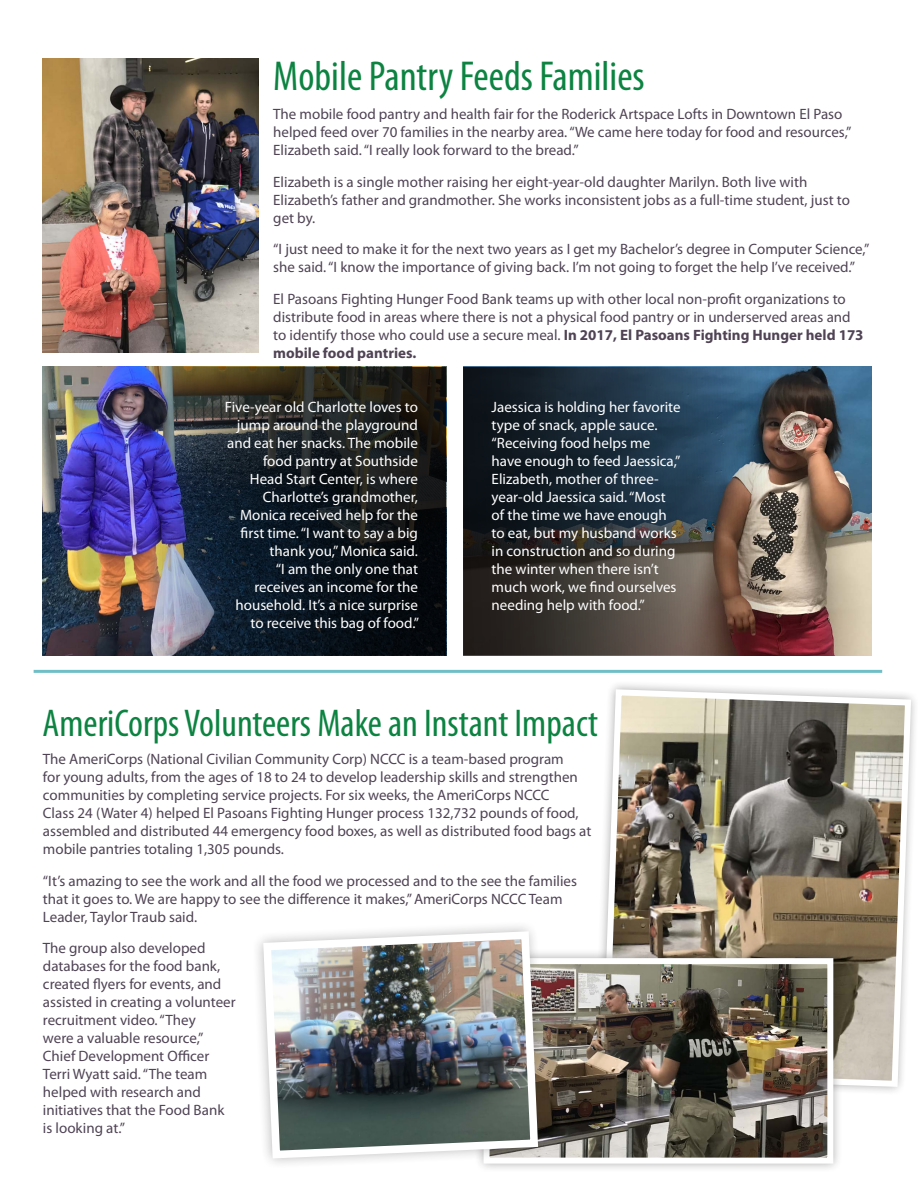
<style>
.page{position:relative;width:918px;height:1188px;background:#fff}
.page>*{position:absolute;margin:0;border:0;box-sizing:border-box;transform-origin:0 0}
.t1{font:condensed 42px "Myriad Pro";color:#0c8341}
.t2{font:condensed 38.85px "Myriad Pro";color:#0c8341}
.t3{font:15px/18px "Myriad Pro";color:#4f4354}
.t4{font:15px/18px "Myriad Pro";color:#fff}
.s1{font-weight:700}
</style>
<div class="page">
<img style="left:463px;top:367px;width:409px;height:289px">
<img style="left:43px;top:59px;width:215px;height:294px">
<hr style="left:34px;top:670px;width:848px;height:3px;background:#70bec6">
<img style="left:601px;top:686px;width:313px;height:404px">
<div style="left:474px;top:948px;width:369px;height:225px;background:#231f20;opacity:.37"></div>
<img style="left:551px;top:965px;width:275px;height:192px">
<div style="left:484px;top:958px;width:349px;height:206px;border:6px solid #fff"></div>
<img style="left:42px;top:367px;width:404px;height:289px">
<svg style="left:257px;top:926px;width:294px;height:245px"></svg>
<img style="left:259px;top:927px;width:283px;height:235px">
<h1 class="t1" style="left:273px;top:51px;width:373px">Mobile Pantry Feeds Families</h1>
<p class="t3" style="left:273px;top:105px;width:580px">The mobile food pantry and health fair for the Roderick Artspace Lofts in Downtown El Paso helped feed over 70 families in the nearby area. “We came here today for food and resources,”<br>Elizabeth said. “I really look forward to the bread.”</p>
<p class="t3" style="left:273px;top:172px;width:578px">Elizabeth is a single mother raising her eight-year-old daughter Marilyn. Both live with<br>Elizabeth’s father and grandmother. She works inconsistent jobs as a full-time student, just to get by.</p>
<p class="t3" style="left:273px;top:240px;width:598px">“I just need to make it for the next two years as I get my Bachelor’s degree in Computer Science,” she said. “I know the importance of giving back. I’m not going to forget the help I’ve received.”</p>
<p class="t3" style="left:273px;top:289px;width:592px">El Pasoans Fighting Hunger Food Bank teams up with other local non-profit organizations to distribute food in areas where there is not a physical food pantry or in underserved areas and to identify those who could use a secure meal. <span class="s1">In 2017, El Pasoans Fighting Hunger held 173 mobile food pantries.</span></p>
<p class="t4" style="left:225px;top:398px;width:196px;text-align:right">Five-year old Charlotte loves to jump around the playground and eat her snacks. The mobile food pantry at Southside<br>Head Start Center, is where<br>Charlotte’s grandmother,<br>Monica received help for the first time. “I want to say a big thank you,” Monica said.<br>“I am the only one that receives an income for the household. It’s a nice surprise to receive this bag of food.”</p>
<p class="t4" style="left:492px;top:398px;width:190px">Jaessica is holding her favorite type of snack, apple sauce. “Receiving food helps me have enough to feed Jaessica,”<br>Elizabeth, mother of three&shy;year-old Jaessica said. “Most of the time we have enough to eat, but my husband works in construction and so during the winter when there isn’t much work, we find ourselves needing help with food.”</p>
<h2 class="t2" style="left:43px;top:699px;width:557px">AmeriCorps Volunteers Make an Instant Impact</h2>
<p class="t3" style="left:43px;top:750px;width:550px">The AmeriCorps (National Civilian Community Corp) NCCC is a team-based program<br>for young adults, from the ages of 18 to 24 to develop leadership skills and strengthen communities by completing service projects. For six weeks, the AmeriCorps NCCC<br>Class 24 (Water 4) helped El Pasoans Fighting Hunger process 132,732 pounds of food, assembled and distributed 44 emergency food boxes, as well as distributed food bags at mobile pantries totaling 1,305 pounds.</p>
<p class="t3" style="left:43px;top:871px;width:536px">“It’s amazing to see the work and all the food we processed and to the see the families that it goes to. We are happy to see the difference it makes,” AmeriCorps NCCC Team<br>Leader, Taylor Traub said.</p>
<p class="t3" style="left:43px;top:939px;width:194px">The group also developed databases for the food bank, created flyers for events, and assisted in creating a volunteer recruitment video. “They<br>were a valuable resource,”<br>Chief Development Officer<br>Terri Wyatt said. “The team helped with research and initiatives that the Food Bank is looking at.”</p>
</div>
